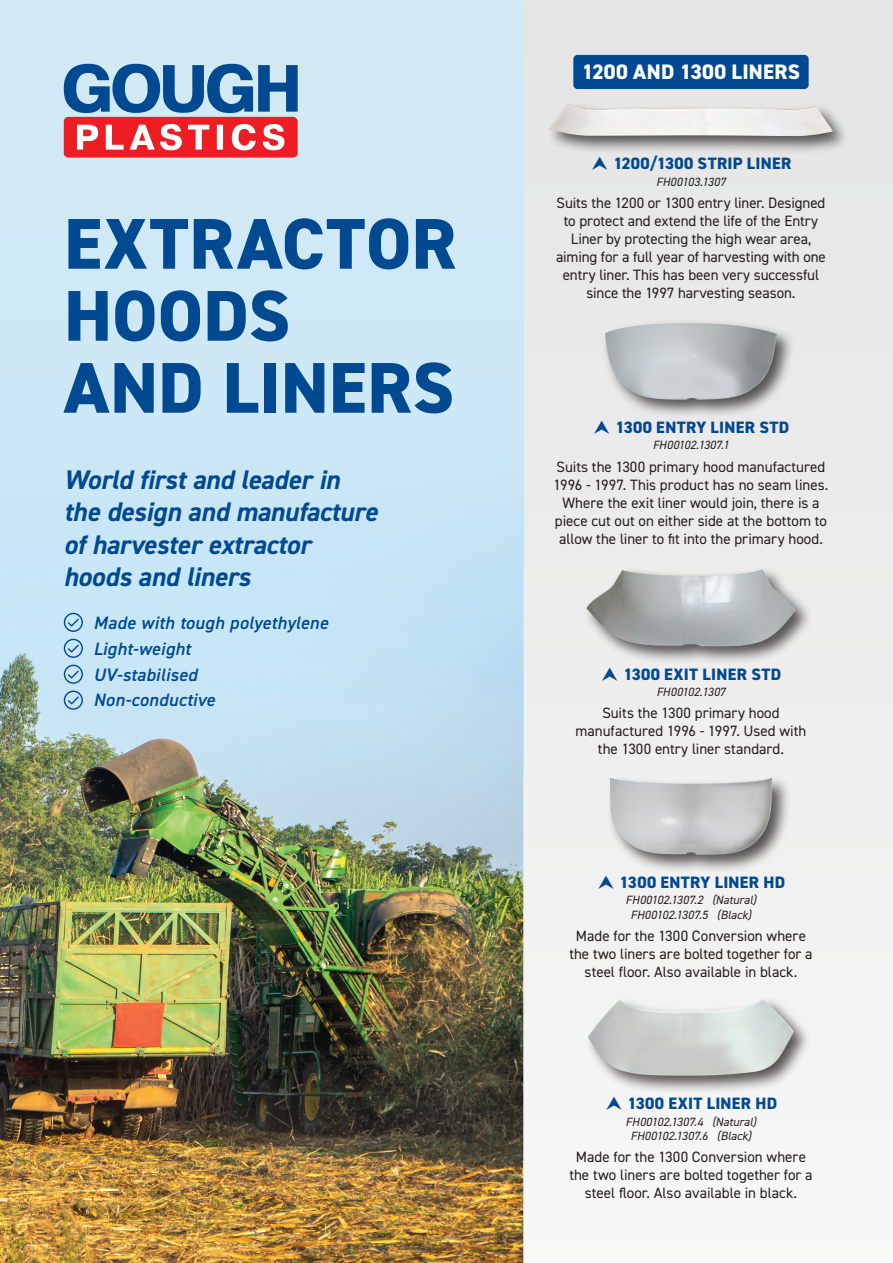
<style>
.page{position:relative;width:893px;height:1263px;background:#eee}
.page>*{position:absolute;margin:0;border:0;box-sizing:border-box;transform-origin:0 0}
.t1{font:800 72px/72px "DIN2014";color:#014990}
.t2{font:italic 700 27px/32.4px "DIN2014";letter-spacing:-.005em;color:#014990}
.t3{font:800 21px "DIN2014";letter-spacing:.01em;color:#fff}
.t4{font:italic 600 18px "DIN2014";letter-spacing:.015em;color:#014990}
.t5{font:800 16.5px "DIN2014";letter-spacing:.02em;color:#014990}
.t6{font:15px/18px "DIN2014";color:#231f20;text-align:center}
.t7{font:italic 12px/14.4px "DIN2014";color:#231f20;text-align:center}
</style>
<div class="page">
<div style="left:0;top:0;width:523px;height:774px;background:#cfe9f6"></div>
<img style="left:0;top:507px;width:523px;height:756px">
<svg style="left:64px;top:64px;width:234px;height:49px"></svg>
<div style="left:64px;top:117px;width:234px;height:41px;background:#ee1d23;border-radius:5px"></div>
<svg style="left:77px;top:125px;width:21px;height:25px"></svg>
<svg style="left:106px;top:125px;width:18px;height:25px"></svg>
<svg style="left:130px;top:124px;width:52px;height:26px"></svg>
<svg style="left:188px;top:125px;width:21px;height:25px"></svg>
<svg style="left:217px;top:125px;width:6px;height:25px"></svg>
<svg style="left:232px;top:124px;width:24px;height:26px"></svg>
<svg style="left:263px;top:124px;width:21px;height:26px"></svg>
<div style="left:573px;top:55px;width:236px;height:34px;background:#014990;border-radius:4px"></div>
<div style="left:601px;top:319px;width:194px;height:100px;background:#231f20;opacity:.75"></div>
<img style="left:605px;top:323px;width:172px;height:77px">
<div style="left:583px;top:566px;width:231px;height:99px;background:#231f20;opacity:.75"></div>
<img style="left:586px;top:569px;width:210px;height:78px">
<div style="left:585px;top:996px;width:227px;height:99px;background:#231f20;opacity:.75"></div>
<img style="left:588px;top:999px;width:206px;height:76px">
<div style="left:606px;top:775px;width:185px;height:98px;background:#231f20;opacity:.75"></div>
<img style="left:610px;top:778px;width:162px;height:78px">
<div style="left:546px;top:101px;width:305px;height:54px;background:#231f20;opacity:.75"></div>
<img style="left:549px;top:104px;width:284px;height:32px">
<svg style="left:64px;top:613px;width:19px;height:19px"></svg>
<svg style="left:64px;top:639px;width:19px;height:19px"></svg>
<svg style="left:64px;top:665px;width:19px;height:19px"></svg>
<svg style="left:64px;top:691px;width:19px;height:19px"></svg>
<p class="t1" style="left:64px;top:208px;width:394px">EXTRACTOR<br>HOODS<br>AND LINERS</p>
<p class="t2" style="left:64px;top:463px;width:315px">World first and leader in the design and manufacture of harvester extractor hoods and liners</p>
<p class="t4" style="left:94px;top:611px;width:236px">Made with tough polyethylene</p>
<p class="t4" style="left:94px;top:637px;width:99px">Light-weight</p>
<p class="t4" style="left:94px;top:662px;width:105px">UV-stabilised</p>
<p class="t4" style="left:94px;top:688px;width:123px">Non-conductive</p>
<p class="t3" style="left:582px;top:57px;width:220px">1200 AND 1300 LINERS</p>
<p class="t5" style="left:613px;top:153px;width:179px">1200/1300 STRIP LINER</p>
<p class="t7" style="left:656px;top:174px;width:71px">FH00103.1307</p>
<p class="t6" style="left:556px;top:194px;width:271px">Suits the 1200 or 1300 entry liner. Designed to protect and extend the life of the Entry Liner by protecting the high wear area, aiming for a full year of harvesting with one entry liner. This has been very successful since the 1997 harvesting season.</p>
<p class="t5" style="left:615px;top:416px;width:175px">1300 ENTRY LINER STD</p>
<p class="t7" style="left:653px;top:438px;width:78px">FH00102.1307.1</p>
<p class="t6" style="left:554px;top:457px;width:276px">Suits the 1300 primary hood manufactured 1996 - 1997. This product has no seam lines.<br>Where the exit liner would join, there is a piece cut out on either side at the bottom to allow the liner to fit into the primary hood.</p>
<p class="t5" style="left:623px;top:663px;width:159px">1300 EXIT LINER STD</p>
<p class="t7" style="left:656px;top:684px;width:71px">FH00102.1307</p>
<p class="t6" style="left:576px;top:704px;width:232px">Suits the 1300 primary hood manufactured 1996 - 1997. Used with the 1300 entry liner standard.</p>
<p class="t5" style="left:620px;top:871px;width:167px">1300 ENTRY LINER HD</p>
<p class="t7" style="left:626px;top:893px;width:132px">FH00102.1307.2 (Natural)<br>FH00102.1307.5 (Black)</p>
<p class="t6" style="left:569px;top:927px;width:245px">Made for the 1300 Conversion where the two liners are bolted together for a steel floor. Also available in black.</p>
<p class="t5" style="left:628px;top:1092px;width:151px">1300 EXIT LINER HD</p>
<p class="t7" style="left:626px;top:1114px;width:132px">FH00102.1307.4 (Natural)<br>FH00102.1307.6 (Black)</p>
<p class="t6" style="left:569px;top:1148px;width:245px">Made for the 1300 Conversion where the two liners are bolted together for a steel floor. Also available in black.</p>
</div>
